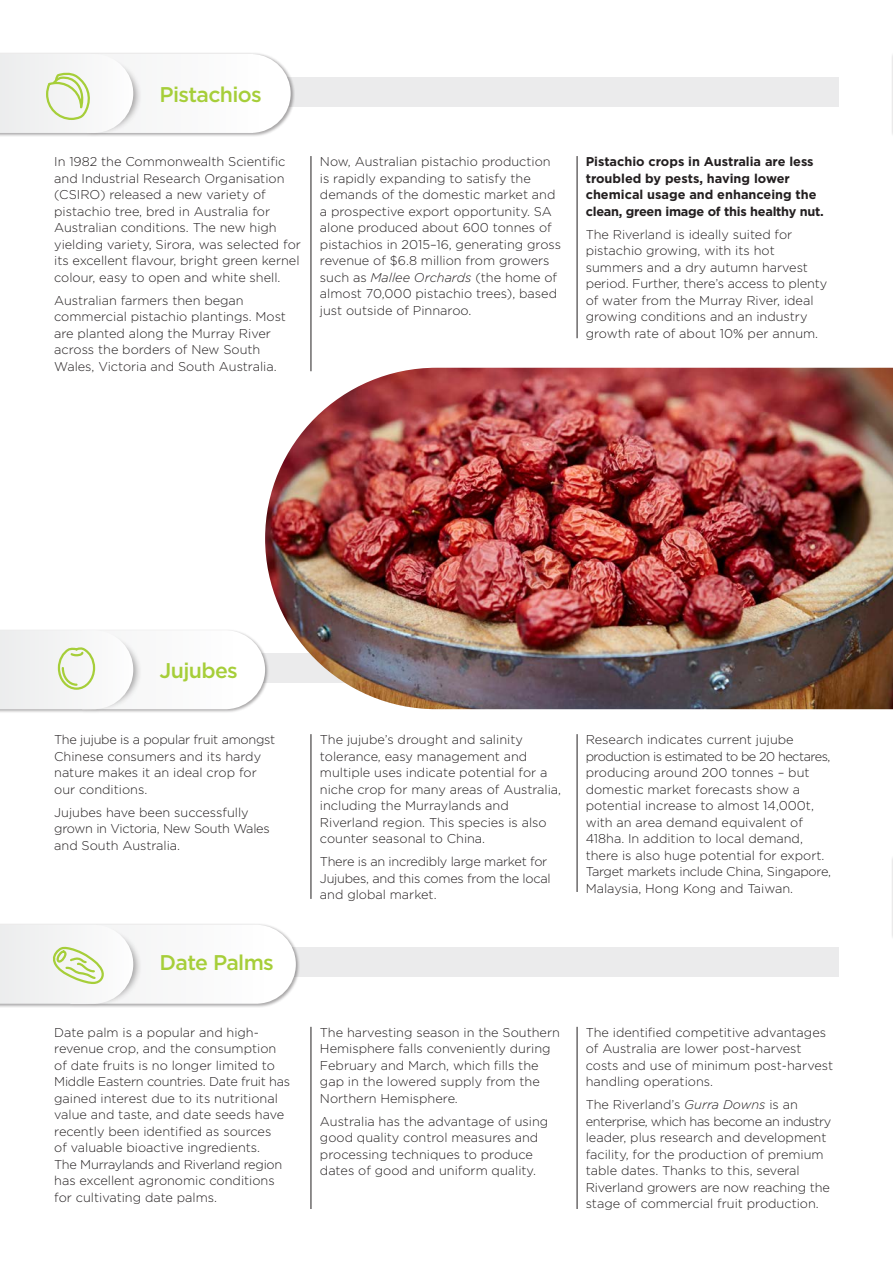
<style>
.page{position:relative;width:893px;height:1263px;background:#fff}
.page>*{position:absolute;margin:0;border:0;box-sizing:border-box;transform-origin:0 0}
.t1{font:500 21.3px "Gotham";letter-spacing:-.03em;color:#a6ce39}
.t2{font:300 12.75px/16.5px "Gotham";color:#231f20}
.t3{font:700 12.75px/16.5px "Gotham";color:#231f20}
.t4{font:300 12.75px/16.5px "Gotham";letter-spacing:-.02em;color:#231f20}
.s1{font-style:italic}
</style>
<div class="page">
<div style="left:158px;top:77px;width:681px;height:30px;background:#ebebec"></div>
<div style="left:158px;top:947px;width:681px;height:30px;background:#ebebec"></div>
<div style="left:0;top:53px;width:295px;height:84px;background:#231f20;opacity:.4"></div>
<div style="left:55px;top:56px;width:88px;height:79px;background:#b9b8b9"></div>
<div style="left:0;top:629px;width:269px;height:85px;background:#231f20;opacity:.4"></div>
<div style="left:55px;top:632px;width:88px;height:79px;background:#c6c5c6"></div>
<div style="left:0;top:923px;width:300px;height:85px;background:#231f20;opacity:.4"></div>
<div style="left:55px;top:927px;width:88px;height:79px;background:#b9b8b9"></div>
<hr style="left:577px;top:156px;width:1px;height:182px;background:#231f20">
<hr style="left:577px;top:734px;width:1px;height:158px;background:#231f20">
<hr style="left:577px;top:1027px;width:1px;height:182px;background:#231f20">
<hr style="left:311px;top:156px;width:1px;height:215px;background:#231f20">
<hr style="left:311px;top:734px;width:1px;height:165px;background:#231f20">
<hr style="left:311px;top:1027px;width:1px;height:182px;background:#231f20">
<hr style="left:891px;top:855px;width:2px;height:85px;background:#231f20;opacity:.4">
<hr style="left:891px;top:53px;width:2px;height:84px;background:#231f20;opacity:.4">
<img style="left:265px;top:368px;width:628px;height:341px">
<svg style="left:0;top:630px;width:265px;height:79px"></svg>
<svg style="left:0;top:54px;width:291px;height:79px"></svg>
<svg style="left:0;top:925px;width:296px;height:79px"></svg>
<h1 class="t1" style="left:160px;top:81px;width:104px">Pistachios</h1>
<p class="t2" style="left:54px;top:153px;width:248px">In 1982 the Commonwealth Scientific and Industrial Research Organisation (CSIRO) released a new variety of pistachio tree, bred in Australia for Australian conditions. The new high yielding variety, Sirora, was selected for its excellent flavour, bright green kernel colour, easy to open and white shell.</p>
<p class="t2" style="left:54px;top:292px;width:233px">Australian farmers then began commercial pistachio plantings. Most are planted along the Murray River across the borders of New South Wales, Victoria and South Australia.</p>
<p class="t2" style="left:320px;top:153px;width:243px">Now, Australian pistachio production is rapidly expanding to satisfy the demands of the domestic market and a prospective export opportunity. SA alone produced about 600 tonnes of pistachios in 2015–16, generating gross revenue of $6.8 million from growers such as <span class="s1">Mallee Orchards</span> (the home of almost 70,000 pistachio trees), based just outside of Pinnaroo.</p>
<p class="t3" style="left:586px;top:153px;width:240px">Pistachio crops in Australia are less troubled by pests, having lower chemical usage and enhanceing the clean, green image of this healthy nut.</p>
<p class="t2" style="left:586px;top:225px;width:243px">The Riverland is ideally suited for pistachio growing, with its hot summers and a dry autumn harvest period. Further, there’s access to plenty of water from the Murray River, ideal growing conditions and an industry growth rate of about 10% per annum.</p>
<h1 class="t1" style="left:160px;top:657px;width:80px">Jujubes</h1>
<p class="t2" style="left:54px;top:731px;width:223px">The jujube is a popular fruit amongst<br>Chinese consumers and its hardy nature makes it an ideal crop for our conditions.</p>
<p class="t2" style="left:54px;top:803px;width:217px">Jujubes have been successfully grown in Victoria, New South Wales and South Australia.</p>
<h1 class="t1" style="left:160px;top:948px;width:116px">Date Palms</h1>
<p class="t2" style="left:320px;top:731px;width:243px">The jujube’s drought and salinity tolerance, easy management and multiple uses indicate potential for a niche crop for many areas of Australia, including the Murraylands and Riverland region. This species is also counter seasonal to China.</p>
<p class="t4" style="left:320px;top:853px;width:232px">There is an incredibly large market for<br>Jujubes, and this comes from the local and global market.</p>
<p class="t2" style="left:586px;top:731px;width:247px">Research indicates current jujube production is estimated to be 20 hectares, producing around 200 tonnes – but domestic market forecasts show a potential increase to almost 14,000t, with an area demand equivalent of 418ha. In addition to local demand, there is also huge potential for export.<br>Target markets include China, Singapore, Malaysia, Hong Kong and Taiwan.</p>
<p class="t2" style="left:54px;top:1024px;width:238px">Date palm is a popular and high&shy;revenue crop, and the consumption of date fruits is no longer limited to Middle Eastern countries. Date fruit has gained interest due to its nutritional value and taste, and date seeds have recently been identified as sources<br>of valuable bioactive ingredients.<br>The Murraylands and Riverland region has excellent agronomic conditions for cultivating date palms.</p>
<p class="t2" style="left:320px;top:1024px;width:242px">The harvesting season in the Southern Hemisphere falls conveniently during February and March, which fills the gap in the lowered supply from the Northern Hemisphere.</p>
<p class="t2" style="left:320px;top:1113px;width:230px">Australia has the advantage of using good quality control measures and processing techniques to produce dates of good and uniform quality.</p>
<p class="t2" style="left:586px;top:1024px;width:249px">The identified competitive advantages of Australia are lower post-harvest costs and use of minimum post-harvest handling operations.</p>
<p class="t2" style="left:586px;top:1096px;width:247px">The Riverland’s <span class="s1">Gurra Downs</span> is an enterprise, which has become an industry leader, plus research and development facility, for the production of premium table dates. Thanks to this, several Riverland growers are now reaching the stage of commercial fruit production.</p>
</div>
